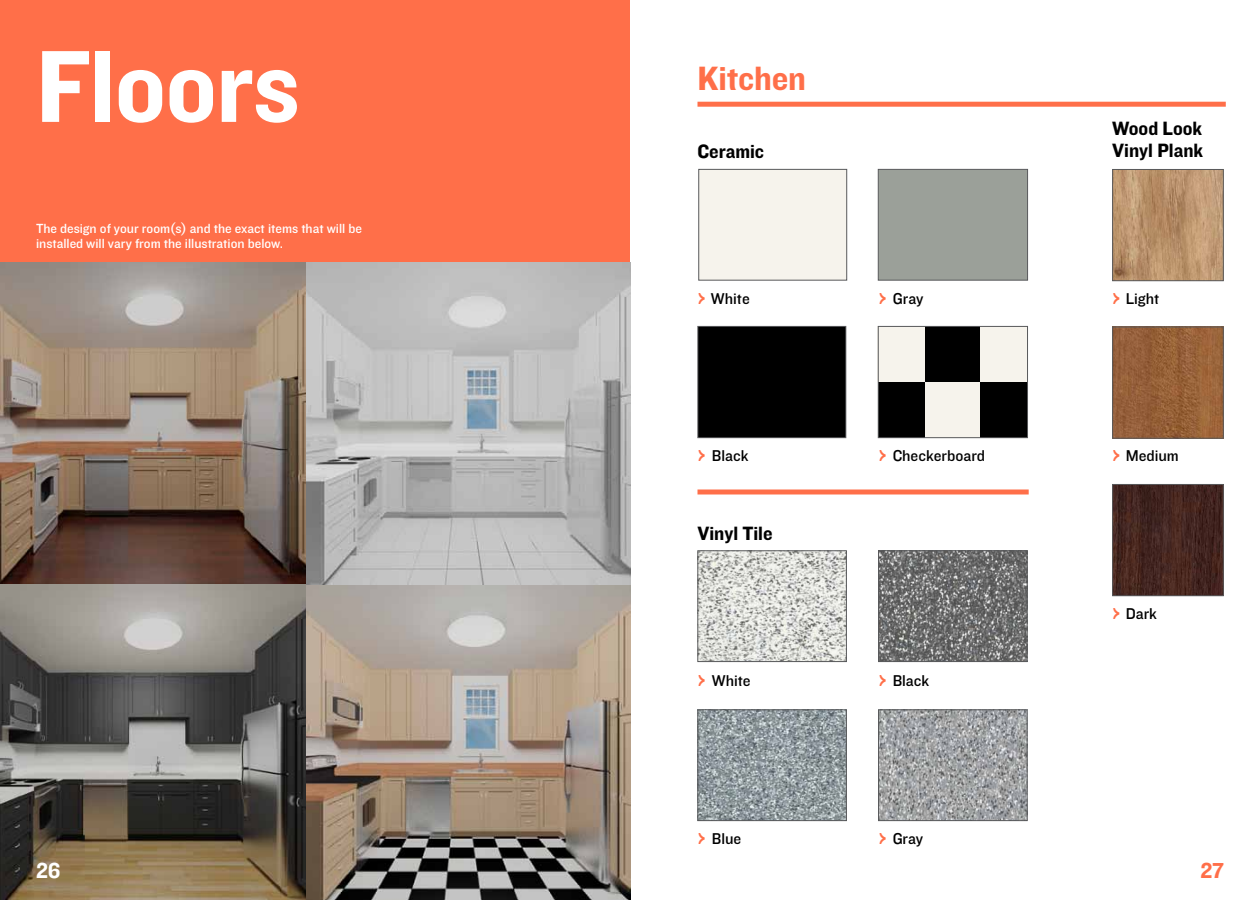
<style>
.page{position:relative;width:1260px;height:900px;background:#fff}
.page>*{position:absolute;margin:0;border:0;box-sizing:border-box;transform-origin:0 0}
.t1{font:106.25px "Knockout 51 Middleweight";letter-spacing:-.01em;color:#fff}
.t2{font:35px "Knockout 51 Middleweight";letter-spacing:-.005em;color:#ff6f49}
.t3{font:22.5px "Knockout 51 Middleweight";color:#fff}
.t4{font:22.5px "Knockout 51 Middleweight";color:#ff6f49}
.t5{font:20px/22.5px "Knockout 51 Middleweight";color:#000}
.t6{font:16.25px "Knockout 31 Junior Middlewt";color:#000}
.t7{font:13.75px/15px "Knockout 31 Junior Middlewt";color:#fff}
.s1{font-size:27.5px;color:#ff6f49}
</style>
<div class="page">
<div style="left:0;top:0;width:630px;height:900px;background:#ff6f49"></div>
<img style="left:0;top:263px;width:631px;height:637px">
<div style="left:698px;top:102px;width:528px;height:5px;background:#ff6f49"></div>
<div style="left:698px;top:490px;width:331px;height:5px;background:#ff6f49"></div>
<img style="left:700px;top:552px;width:145px;height:108px">
<div style="left:698px;top:550px;width:149px;height:112px;border:1px solid #58595b"></div>
<img style="left:880px;top:552px;width:145px;height:108px">
<div style="left:878px;top:550px;width:149px;height:112px;border:1px solid #58595b"></div>
<img style="left:700px;top:712px;width:145px;height:107px">
<div style="left:698px;top:710px;width:149px;height:111px;border:1px solid #58595b"></div>
<img style="left:880px;top:712px;width:145px;height:107px">
<div style="left:878px;top:710px;width:149px;height:111px;border:1px solid #58595b"></div>
<img style="left:1114px;top:329px;width:108px;height:108px">
<div style="left:1112px;top:327px;width:112px;height:112px;border:1px solid #58595b"></div>
<img style="left:1114px;top:171px;width:108px;height:108px">
<div style="left:1112px;top:169px;width:112px;height:112px;border:1px solid #58595b"></div>
<img style="left:1114px;top:486px;width:108px;height:108px">
<div style="left:1112px;top:484px;width:112px;height:112px;border:1px solid #58595b"></div>
<div style="left:698px;top:326px;width:148px;height:112px;background:#000"></div>
<div style="left:698px;top:326px;width:148px;height:112px;border:1px solid #58595b"></div>
<div style="left:698px;top:169px;width:149px;height:111px;background:#f6f3ec;border:1px solid #58595b"></div>
<div style="left:878px;top:326px;width:103px;height:111px;background:#000"></div>
<div style="left:878px;top:326px;width:47px;height:56px;background:#f6f3ec"></div>
<div style="left:925px;top:382px;width:56px;height:56px;background:#f6f3ec"></div>
<div style="left:981px;top:326px;width:47px;height:111px;background:#000"></div>
<div style="left:981px;top:326px;width:47px;height:56px;background:#f6f3ec"></div>
<div style="left:878px;top:326px;width:150px;height:112px;border:1px solid #58595b"></div>
<div style="left:878px;top:169px;width:150px;height:111px;background:#9ba099;border:1px solid #58595b"></div>
<h1 class="t1" style="left:36px;top:15px;width:265px">Floors</h1>
<p class="t7" style="left:36px;top:220px;width:328px">The design of your room(s) and the exact items that will be installed will vary from the illustration below.</p>
<h2 class="t2" style="left:698px;top:55px;width:110px">Kitchen</h2>
<h3 class="t5" style="left:698px;top:139px;width:68px">Ceramic</h3>
<p class="t6" style="left:698px;top:287px;width:54px"><span class="s1">›</span> White</p>
<p class="t6" style="left:698px;top:445px;width:52px"><span class="s1">›</span> Black</p>
<h3 class="t5" style="left:698px;top:521px;width:77px">Vinyl Tile</h3>
<p class="t6" style="left:879px;top:287px;width:46px"><span class="s1">›</span> Gray</p>
<p class="t6" style="left:878px;top:445px;width:108px"><span class="s1">›</span> Checkerboard</p>
<p class="t6" style="left:698px;top:670px;width:55px"><span class="s1">›</span> White</p>
<p class="t6" style="left:878px;top:670px;width:52px"><span class="s1">›</span> Black</p>
<p class="t6" style="left:698px;top:827px;width:45px"><span class="s1">›</span> Blue</p>
<p class="t6" style="left:878px;top:827px;width:46px"><span class="s1">›</span> Gray</p>
<h3 class="t5" style="left:1112px;top:116px;width:93px">Wood Look<br>Vinyl Plank</h3>
<p class="t6" style="left:1112px;top:287px;width:48px"><span class="s1">›</span> Light</p>
<p class="t6" style="left:1112px;top:445px;width:68px"><span class="s1">›</span> Medium</p>
<p class="t6" style="left:1112px;top:602px;width:46px"><span class="s1">›</span> Dark</p>
<h3 class="t3" style="left:36px;top:855px;width:26px">26</h3>
<h3 class="t4" style="left:1200px;top:855px;width:25px">27</h3>
</div>
